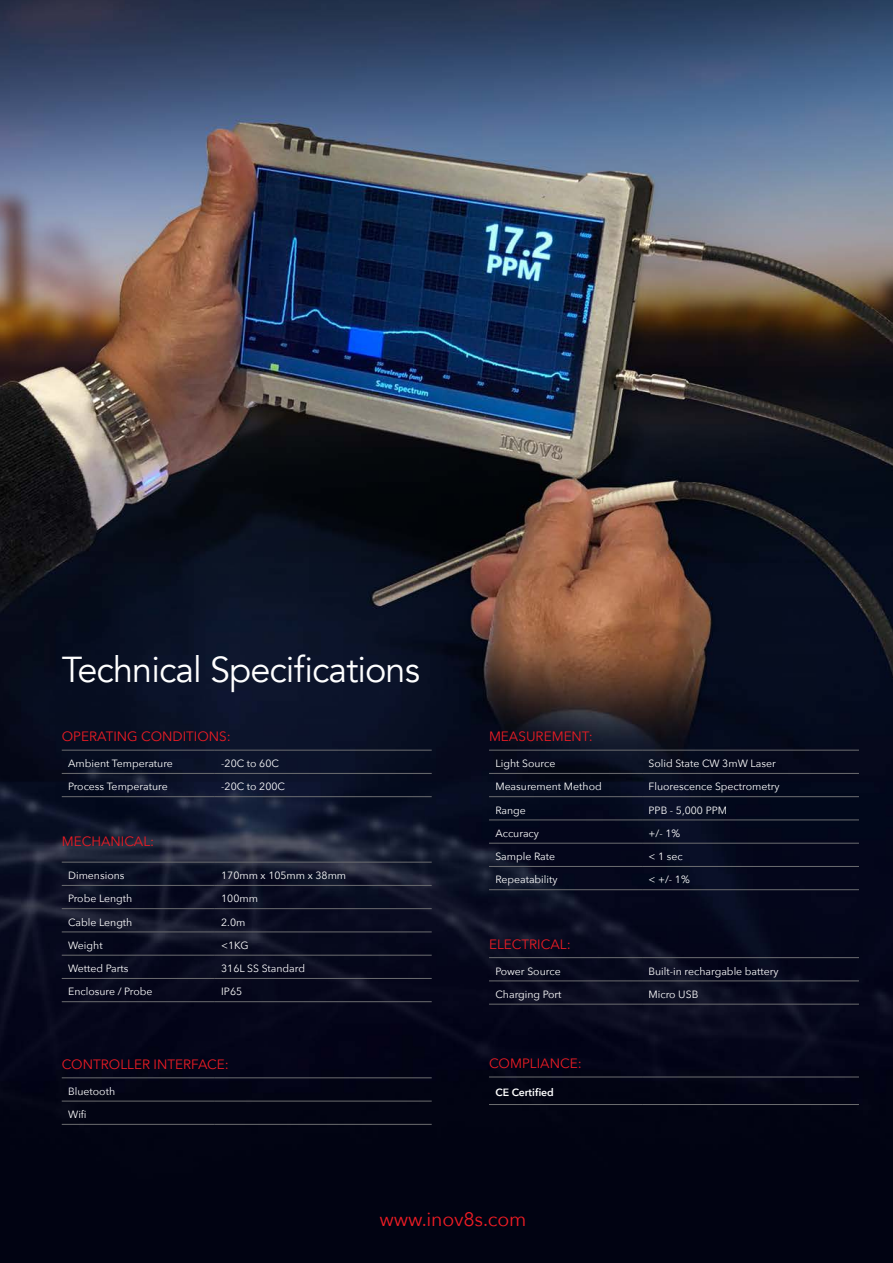
<style>
.page{position:relative;width:893px;height:1263px;background:#fff}
.page>*{position:absolute;margin:0;border:0;box-sizing:border-box;transform-origin:0 0}
.Table_Text{font:36px "Avenir";letter-spacing:-.025em;color:#fff}
.Table_Text-2{font:19.5px "Avenir Next";letter-spacing:-.01em;color:#ed1c24}
.t1{font:13.5px "Avenir Next";color:#ed1c24}
.Table_Text-3{font:10.5px "Avenir Next";color:#fff}
.Table_Text-4{font:600 10.5px "Avenir Next";color:#fff}
</style>
<div class="page">
<img style="left:0;top:0;width:893px;height:1263px">
<hr style="left:62px;top:773px;width:153px;height:1px;background:#6c6d70">
<hr style="left:215px;top:773px;width:217px;height:1px;background:#6c6d70">
<hr style="left:62px;top:796px;width:153px;height:1px;background:#6c6d70">
<hr style="left:215px;top:796px;width:217px;height:1px;background:#6c6d70">
<hr style="left:62px;top:750px;width:153px;height:1px;background:#6c6d70">
<hr style="left:215px;top:750px;width:217px;height:1px;background:#6c6d70">
<hr style="left:62px;top:885px;width:153px;height:1px;background:#6c6d70">
<hr style="left:215px;top:885px;width:217px;height:1px;background:#6c6d70">
<hr style="left:62px;top:908px;width:153px;height:1px;background:#6c6d70">
<hr style="left:215px;top:908px;width:217px;height:1px;background:#6c6d70">
<hr style="left:62px;top:931px;width:153px;height:1px;background:#6c6d70">
<hr style="left:215px;top:931px;width:217px;height:1px;background:#6c6d70">
<hr style="left:62px;top:955px;width:153px;height:1px;background:#6c6d70">
<hr style="left:215px;top:955px;width:217px;height:1px;background:#6c6d70">
<hr style="left:62px;top:978px;width:153px;height:1px;background:#6c6d70">
<hr style="left:215px;top:978px;width:217px;height:1px;background:#6c6d70">
<hr style="left:62px;top:862px;width:153px;height:1px;background:#6c6d70">
<hr style="left:215px;top:862px;width:217px;height:1px;background:#6c6d70">
<hr style="left:62px;top:1001px;width:153px;height:1px;background:#6c6d70">
<hr style="left:215px;top:1001px;width:217px;height:1px;background:#6c6d70">
<hr style="left:489px;top:980px;width:153px;height:1px;background:#6c6d70">
<hr style="left:642px;top:980px;width:217px;height:1px;background:#6c6d70">
<hr style="left:489px;top:1004px;width:153px;height:1px;background:#6c6d70">
<hr style="left:642px;top:1004px;width:217px;height:1px;background:#6c6d70">
<hr style="left:489px;top:957px;width:153px;height:1px;background:#6c6d70">
<hr style="left:642px;top:957px;width:217px;height:1px;background:#6c6d70">
<hr style="left:489px;top:773px;width:153px;height:1px;background:#6c6d70">
<hr style="left:642px;top:773px;width:217px;height:1px;background:#6c6d70">
<hr style="left:489px;top:796px;width:153px;height:1px;background:#6c6d70">
<hr style="left:642px;top:796px;width:217px;height:1px;background:#6c6d70">
<hr style="left:489px;top:819px;width:153px;height:1px;background:#6c6d70">
<hr style="left:642px;top:819px;width:217px;height:1px;background:#6c6d70">
<hr style="left:489px;top:843px;width:153px;height:1px;background:#6c6d70">
<hr style="left:642px;top:843px;width:217px;height:1px;background:#6c6d70">
<hr style="left:489px;top:866px;width:153px;height:1px;background:#6c6d70">
<hr style="left:642px;top:866px;width:217px;height:1px;background:#6c6d70">
<hr style="left:489px;top:750px;width:153px;height:1px;background:#6c6d70">
<hr style="left:642px;top:750px;width:217px;height:1px;background:#6c6d70">
<hr style="left:489px;top:889px;width:153px;height:1px;background:#6c6d70">
<hr style="left:642px;top:889px;width:217px;height:1px;background:#6c6d70">
<hr style="left:489px;top:1104px;width:153px;height:1px;background:#6c6d70">
<hr style="left:642px;top:1104px;width:217px;height:1px;background:#6c6d70">
<hr style="left:489px;top:1076px;width:153px;height:1px;background:#6c6d70">
<hr style="left:642px;top:1076px;width:217px;height:1px;background:#6c6d70">
<hr style="left:62px;top:1077px;width:153px;height:1px;background:#6c6d70">
<hr style="left:215px;top:1077px;width:217px;height:1px;background:#6c6d70">
<hr style="left:62px;top:1101px;width:153px;height:1px;background:#6c6d70">
<hr style="left:215px;top:1101px;width:217px;height:1px;background:#6c6d70">
<hr style="left:62px;top:1124px;width:153px;height:1px;background:#6c6d70">
<hr style="left:215px;top:1124px;width:217px;height:1px;background:#6c6d70">
<p class="Table_Text" style="left:62px;top:648px;width:360px">Technical Specifications</p>
<p class="t1" style="left:62px;top:725px;width:171px">OPERATING CONDITIONS:</p>
<p class="Table_Text-3" style="left:68px;top:754px;width:106px">Ambient Temperature</p>
<p class="Table_Text-3" style="left:221px;top:754px;width:59px">-20C to 60C</p>
<p class="Table_Text-3" style="left:68px;top:778px;width:101px">Process Temperature</p>
<p class="Table_Text-3" style="left:221px;top:778px;width:65px">-20C to 200C</p>
<p class="t1" style="left:62px;top:829px;width:94px">MECHANICAL:</p>
<p class="Table_Text-3" style="left:68px;top:866px;width:58px">Dimensions</p>
<p class="Table_Text-3" style="left:221px;top:866px;width:127px">170mm x 105mm x 38mm</p>
<p class="Table_Text-3" style="left:68px;top:890px;width:66px">Probe Length</p>
<p class="Table_Text-3" style="left:221px;top:890px;width:38px">100mm</p>
<p class="Table_Text-3" style="left:68px;top:913px;width:66px">Cable Length</p>
<p class="Table_Text-3" style="left:221px;top:913px;width:26px">2.0m</p>
<p class="Table_Text-3" style="left:68px;top:936px;width:36px">Weight</p>
<p class="Table_Text-3" style="left:221px;top:936px;width:29px">&lt;1KG</p>
<p class="Table_Text-3" style="left:68px;top:959px;width:62px">Wetted Parts</p>
<p class="Table_Text-3" style="left:221px;top:959px;width:85px">316L SS Standard</p>
<p class="Table_Text-3" style="left:68px;top:983px;width:86px">Enclosure / Probe</p>
<p class="Table_Text-3" style="left:221px;top:983px;width:22px">IP65</p>
<p class="t1" style="left:62px;top:1053px;width:169px">CONTROLLER INTERFACE:</p>
<p class="Table_Text-3" style="left:68px;top:1082px;width:49px">Bluetooth</p>
<p class="Table_Text-3" style="left:68px;top:1105px;width:20px">Wifi</p>
<p class="t1" style="left:489px;top:725px;width:105px">MEASUREMENT:</p>
<p class="Table_Text-3" style="left:495px;top:754px;width:61px">Light Source</p>
<p class="Table_Text-3" style="left:648px;top:754px;width:129px">Solid State CW 3mW Laser</p>
<p class="Table_Text-3" style="left:495px;top:778px;width:108px">Measurement Method</p>
<p class="Table_Text-3" style="left:648px;top:778px;width:133px">Fluorescence Spectrometry</p>
<p class="Table_Text-3" style="left:495px;top:801px;width:32px">Range</p>
<p class="Table_Text-3" style="left:648px;top:801px;width:80px">PPB - 5,000 PPM</p>
<p class="Table_Text-3" style="left:495px;top:824px;width:45px">Accuracy</p>
<p class="Table_Text-3" style="left:648px;top:824px;width:33px">+/- 1%</p>
<p class="Table_Text-3" style="left:495px;top:847px;width:61px">Sample Rate</p>
<p class="Table_Text-3" style="left:648px;top:847px;width:36px">&lt; 1 sec</p>
<p class="Table_Text-3" style="left:495px;top:871px;width:64px">Repeatability</p>
<p class="Table_Text-3" style="left:648px;top:871px;width:43px">&lt; +/- 1%</p>
<p class="t1" style="left:489px;top:933px;width:83px">ELECTRICAL:</p>
<p class="Table_Text-3" style="left:495px;top:962px;width:67px">Power Source</p>
<p class="Table_Text-3" style="left:648px;top:962px;width:132px">Built-in rechargable battery</p>
<p class="Table_Text-3" style="left:495px;top:985px;width:68px">Charging Port</p>
<p class="Table_Text-3" style="left:648px;top:985px;width:51px">Micro USB</p>
<p class="t1" style="left:489px;top:1052px;width:94px">COMPLIANCE:</p>
<p class="Table_Text-4" style="left:495px;top:1083px;width:60px">CE Certified</p>
<p class="Table_Text-2" style="left:379px;top:1203px;width:149px">www.inov8s.com</p>
</div>
